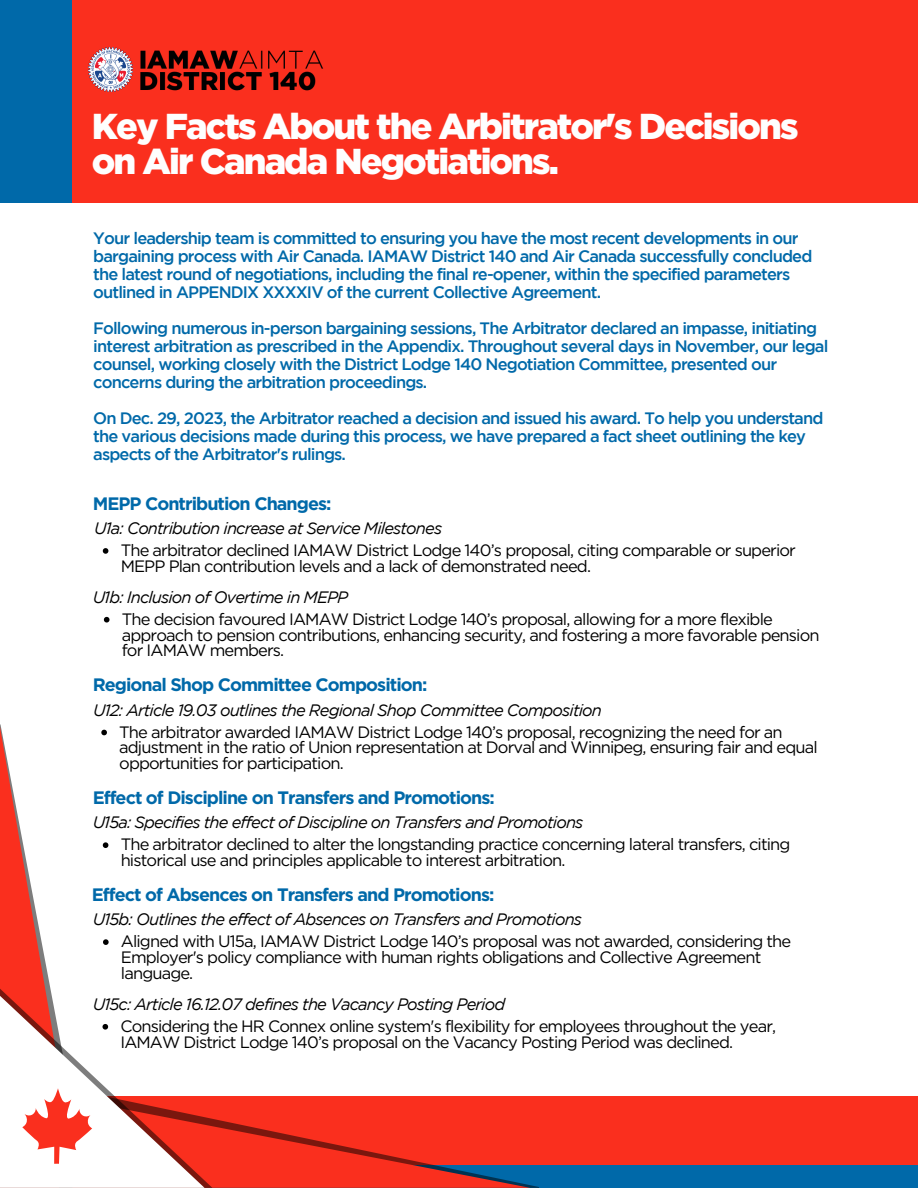
<style>
.page{position:relative;width:918px;height:1188px;background:#fff}
.page>*{position:absolute;margin:0;border:0;box-sizing:border-box;transform-origin:0 0}
.t1{font:900 36px/34.8px "Gotham";letter-spacing:-.055em;color:#fefefe}
.t2{font:700 18px "Gotham";letter-spacing:-.055em;color:#0069a9}
.t3{font:16.5px/15.8px "Gotham";letter-spacing:-.055em;color:#000}
.t4{font:500 16.5px/18px "Gotham";letter-spacing:-.055em;color:#0069a9}
.t5{font:italic 16.5px "Gotham";letter-spacing:-.055em;color:#000}
</style>
<div class="page">
<div style="left:0;top:1096px;width:918px;height:92px;background:#fa2f1e"></div>
<div style="left:0;top:0;width:918px;height:202px;background:#fa2f1e"></div>
<img style="left:140px;top:50px;width:184px;height:41px">
<img style="left:89px;top:48px;width:44px;height:44px">
<div style="left:0;top:1166px;width:918px;height:22px;background:#0069a9"></div>
<div style="left:0;top:0;width:72px;height:202px;background:#0069a9"></div>
<svg style="left:103px;top:548px;width:5px;height:6px"></svg>
<svg style="left:104px;top:617px;width:6px;height:6px"></svg>
<svg style="left:0;top:724px;width:530px;height:464px"></svg>
<p class="t1" style="left:92px;top:108px;width:708px">Key Facts About the Arbitrator's Decisions on Air Canada Negotiations.</p>
<p class="t4" style="left:93px;top:230px;width:721px">Your leadership team is committed to ensuring you have the most recent developments in our bargaining process with Air Canada. IAMAW District 140 and Air Canada successfully concluded the latest round of negotiations, including the final re-opener, within the specified parameters outlined in APPENDIX XXXXIV of the current Collective Agreement.</p>
<p class="t4" style="left:93px;top:320px;width:737px">Following numerous in-person bargaining sessions, The Arbitrator declared an impasse, initiating interest arbitration as prescribed in the Appendix. Throughout several days in November, our legal counsel, working closely with the District Lodge 140 Negotiation Committee, presented our concerns during the arbitration proceedings.</p>
<h2 class="t4" style="left:93px;top:410px;width:732px">On Dec. 29, 2023, the Arbitrator reached a decision and issued his award. To help you understand the various decisions made during this process, we have prepared a fact sheet outlining the key aspects of the Arbitrator's rulings.</h2>
<h1 class="t2" style="left:93px;top:492px;width:240px">MEPP Contribution Changes:</h1>
<h2 class="t5" style="left:94px;top:522px;width:349px">U1a: Contribution increase at Service Milestones</h2>
<h2 class="t3" style="left:121px;top:542px;width:677px">The arbitrator declined IAMAW District Lodge 140’s proposal, citing comparable or superior<br>MEPP Plan contribution levels and a lack of demonstrated need.</h2>
<h2 class="t5" style="left:93px;top:591px;width:257px">U1b: Inclusion of Overtime in MEPP</h2>
<h2 class="t3" style="left:122px;top:611px;width:699px">The decision favoured IAMAW District Lodge 140’s proposal, allowing for a more flexible approach to pension contributions, enhancing security, and fostering a more favorable pension for IAMAW members.</h2>
<p class="t2" style="left:93px;top:674px;width:336px">Regional Shop Committee Composition:</p>
<p class="t5" style="left:93px;top:704px;width:510px">U12: Article 19.03 outlines the Regional Shop Committee Composition</p>
<p class="t3" style="left:119px;top:724px;width:700px">The arbitrator awarded IAMAW District Lodge 140’s proposal, recognizing the need for an adjustment in the ratio of Union representation at Dorval and Winnipeg, ensuring fair and equal opportunities for participation.</p>
<p class="t2" style="left:93px;top:787px;width:404px">Effect of Discipline on Transfers and Promotions:</p>
<h2 class="t5" style="left:93px;top:816px;width:492px">U15a: Specifies the effect of Discipline on Transfers and Promotions</h2>
<p class="t3" style="left:121px;top:836px;width:671px">The arbitrator declined to alter the longstanding practice concerning lateral transfers, citing historical use and principles applicable to interest arbitration.</p>
<p class="t2" style="left:92px;top:884px;width:404px">Effect of Absences on Transfers and Promotions:</p>
<p class="t5" style="left:93px;top:913px;width:491px">U15b: Outlines the effect of Absences on Transfers and Promotions</p>
<h2 class="t3" style="left:121px;top:933px;width:672px">Aligned with U15a, IAMAW District Lodge 140’s proposal was not awarded, considering the<br>Employer's policy compliance with human rights obligations and Collective Agreement language.</h2>
<p class="t5" style="left:93px;top:998px;width:414px">U15c: Article 16.12.07 defines the Vacancy Posting Period</p>
<p class="t3" style="left:120px;top:1018px;width:657px">Considering the HR Connex online system's flexibility for employees throughout the year,<br>IAMAW District Lodge 140’s proposal on the Vacancy Posting Period was declined.</p>
</div>
